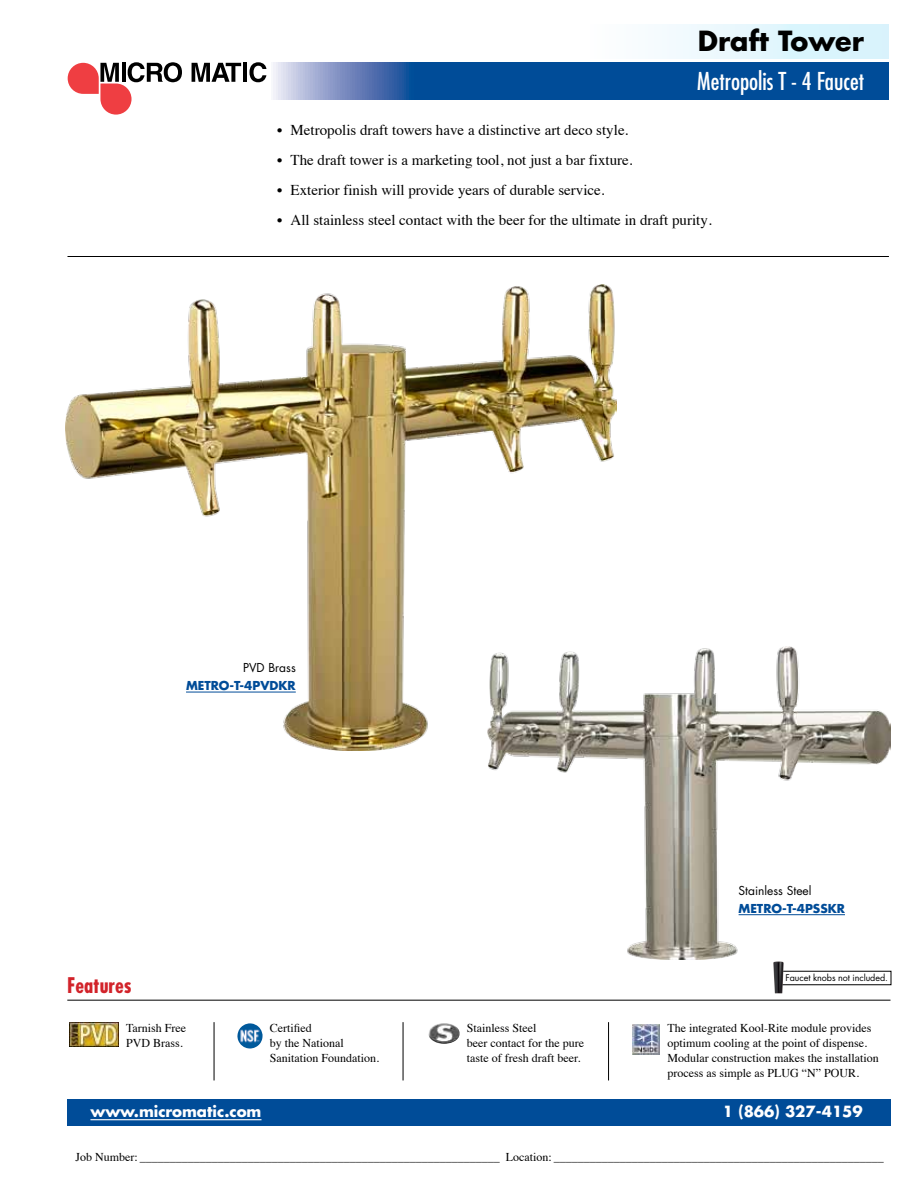
<style>
.page{position:relative;width:918px;height:1188px;background:#fff}
.page>*{position:absolute;margin:0;border:0;box-sizing:border-box;transform-origin:0 0}
.t1{font:700 27px "Futura";color:#000}
.t2{font:condensed 24px "Futura";color:#fff}
.t3{font:700 condensed 21px "Futura";color:#d2232a}
.t4{font:15px "Times";color:#000}
.t5{font:700 15px "Futura";color:#fff}
.t6{font:12px/15px "Times";color:#000}
.t7{font:700 12px "Futura";color:#004c98}
.t8{font:12px "Futura";color:#000}
.t9{font:9px "Futura";letter-spacing:-.005em;color:#000}
.s1{font-weight:700}
</style>
<div class="page">
<hr style="left:67px;top:1000px;width:824px;height:1px;background:#000">
<hr style="left:68px;top:256px;width:821px;height:1px;background:#000">
<img style="left:428px;top:1023px;width:32px;height:21px">
<hr style="left:214px;top:1022px;width:1px;height:58px;background:#000">
<hr style="left:403px;top:1022px;width:1px;height:58px;background:#000">
<hr style="left:608px;top:1022px;width:1px;height:58px;background:#000">
<div style="left:68px;top:1099px;width:823px;height:27px;background:#004c98"></div>
<hr style="left:90px;top:1119px;width:172px;height:1px;background:#fff">
<svg style="left:266px;top:62px;width:623px;height:38px;background:#1f5ea2"></svg>
<div style="left:516px;top:25px;width:373px;height:34px;background:linear-gradient(to right,#fff,#d3f2fc)"></div>
<svg style="left:68px;top:62px;width:114px;height:53px"></svg>
<svg style="left:192px;top:63px;width:49px;height:19px"></svg>
<hr style="left:243px;top:63px;width:4px;height:19px;background:#000">
<svg style="left:249px;top:62px;width:17px;height:20px"></svg>
<img style="left:633px;top:1024px;width:26px;height:31px">
<img style="left:69px;top:1023px;width:49px;height:24px">
<img style="left:237px;top:1023px;width:26px;height:26px">
<img style="left:773px;top:961px;width:11px;height:32px">
<img style="left:488px;top:647px;width:403px;height:313px">
<hr style="left:739px;top:914px;width:106px;height:1px;background:#004c98">
<img style="left:66px;top:285px;width:550px;height:465px">
<hr style="left:186px;top:692px;width:110px;height:1px;background:#004c98">
<h1 class="t1" style="left:698px;top:22px;width:168px">Draft Tower</h1>
<h2 class="t2" style="left:697px;top:66px;width:168px">Metropolis T - 4 Faucet</h2>
<p class="t4" style="left:277px;top:116px;width:353px"><span class="s1">•</span> Metropolis draft towers have a distinctive art deco style.</p>
<p class="t4" style="left:277px;top:146px;width:357px"><span class="s1">•</span> The draft tower is a marketing tool, not just a bar fixture.</p>
<p class="t4" style="left:277px;top:176px;width:329px"><span class="s1">•</span> Exterior finish will provide years of durable service.</p>
<p class="t4" style="left:277px;top:206px;width:436px"><span class="s1">•</span> All stainless steel contact with the beer for the ultimate in draft purity.</p>
<p class="t8" style="left:243px;top:660px;width:54px">PVD Brass</p>
<p class="t7" style="left:186px;top:677px;width:111px">METRO-T-4PVDKR</p>
<h3 class="t3" style="left:67px;top:971px;width:66px">Features</h3>
<p class="t6" style="left:126px;top:1019px;width:62px">Tarnish Free<br>PVD Brass.</p>
<p class="t6" style="left:270px;top:1019px;width:111px">Certified<br>by the National<br>Sanitation Foundation.</p>
<p class="t6" style="left:467px;top:1019px;width:119px">Stainless Steel<br>beer contact for the pure taste of fresh draft beer.</p>
<p class="t8" style="left:739px;top:882px;width:74px">Stainless Steel</p>
<p class="t7" style="left:739px;top:900px;width:108px">METRO-T-4PSSKR</p>
<p class="t9" style="left:786px;top:972px;width:104px">Faucet knobs not included.</p>
<p class="t6" style="left:668px;top:1019px;width:213px">The integrated Kool-Rite module provides optimum cooling at the point of dispense.<br>Modular construction makes the installation process as simple as PLUG “N” POUR.</p>
<p class="t5" style="left:90px;top:1101px;width:173px">www.micromatic.com</p>
<p class="t5" style="left:723px;top:1101px;width:141px">1 (866) 327-4159</p>
<p class="t6" style="left:75px;top:1149px;width:810px">Job Number: ____________________________________________________________ Location: _______________________________________________________</p>
</div>
